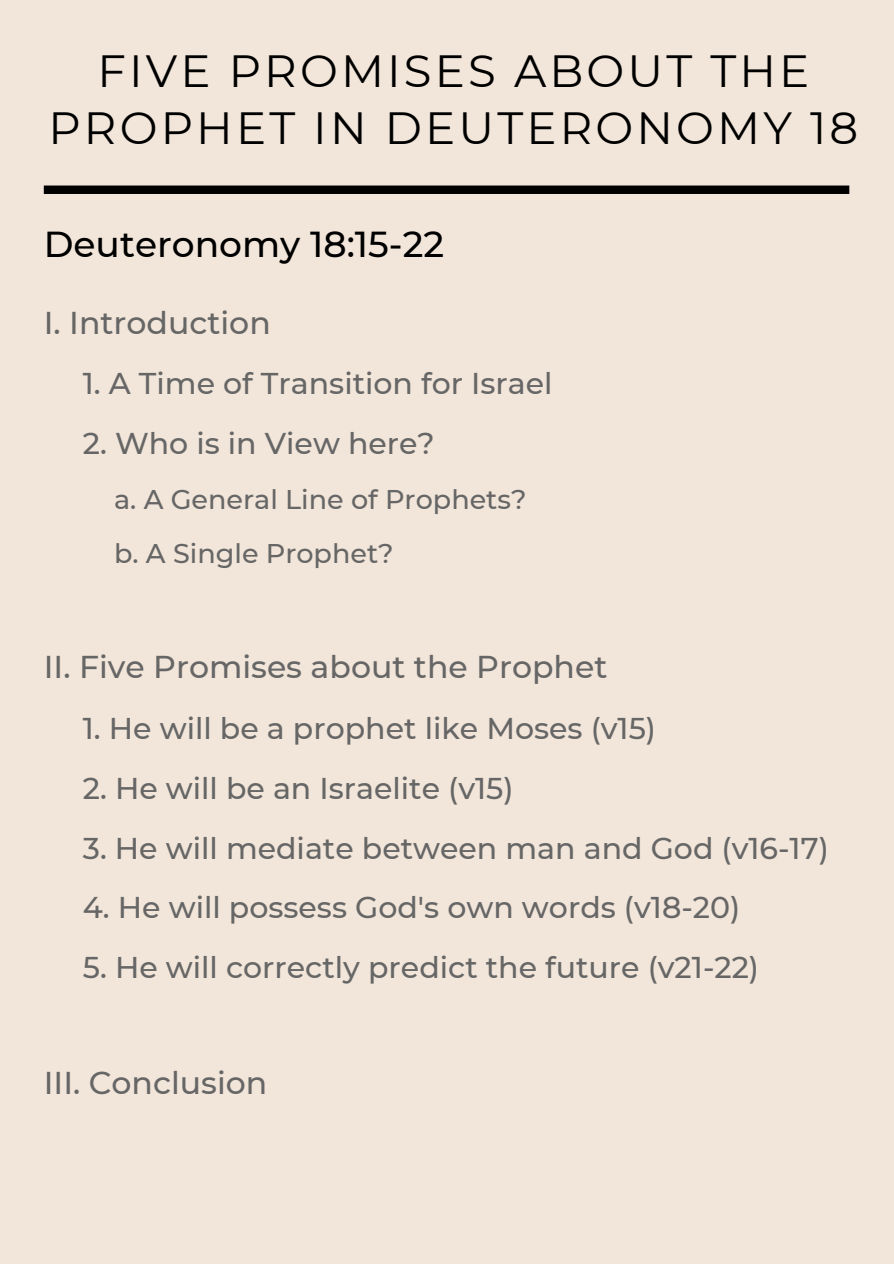
<style>
.page{position:relative;width:894px;height:1264px;background:#fff}
.page>*{position:absolute;margin:0;border:0;box-sizing:border-box;transform-origin:0 0}
.t1{font:45px/56.2px "Montserrat";letter-spacing:.07em;color:#000;text-align:center}
.t2{font:500 36px "Montserrat";color:#000}
.t3{font:500 31.5px "Montserrat";color:#666}
.t4{font:500 30px "Montserrat";color:#666}
.t5{font:500 27px/54px "Montserrat";color:#666}
</style>
<div class="page">
<div style="left:0;top:0;width:893px;height:1263px;background:#f2e6da"></div>
<svg style="left:44px;top:185px;width:805px;height:9px;background:#0e0d0d"></svg>
<h1 class="t1" style="left:48px;top:43px;width:811px">FIVE PROMISES ABOUT THE<br>PROPHET IN DEUTERONOMY 18</h1>
<p class="t2" style="left:44px;top:222px;width:402px">Deuteronomy 18:15-22</p>
<p class="t3" style="left:44px;top:303px;width:228px">I. Introduction</p>
<p class="t4" style="left:83px;top:365px;width:471px">1. A Time of Transition for Israel</p>
<p class="t4" style="left:83px;top:425px;width:353px">2. Who is in View here?</p>
<p class="t5" style="left:114px;top:472px;width:414px">a. A General Line of Prophets? b. A Single Prophet?</p>
<p class="t3" style="left:44px;top:648px;width:565px">II. Five Promises about the Prophet</p>
<p class="t4" style="left:83px;top:710px;width:574px">1. He will be a prophet like Moses (v15)</p>
<p class="t4" style="left:83px;top:769px;width:432px">2. He will be an Israelite (v15)</p>
<p class="t4" style="left:83px;top:829px;width:747px">3. He will mediate between man and God (v16-17)</p>
<p class="t4" style="left:83px;top:889px;width:658px">4. He will possess God's own words (v18-20)</p>
<p class="t4" style="left:83px;top:948px;width:677px">5. He will correctly predict the future (v21-22)</p>
<p class="t3" style="left:44px;top:1063px;width:225px">III. Conclusion</p>
</div>
